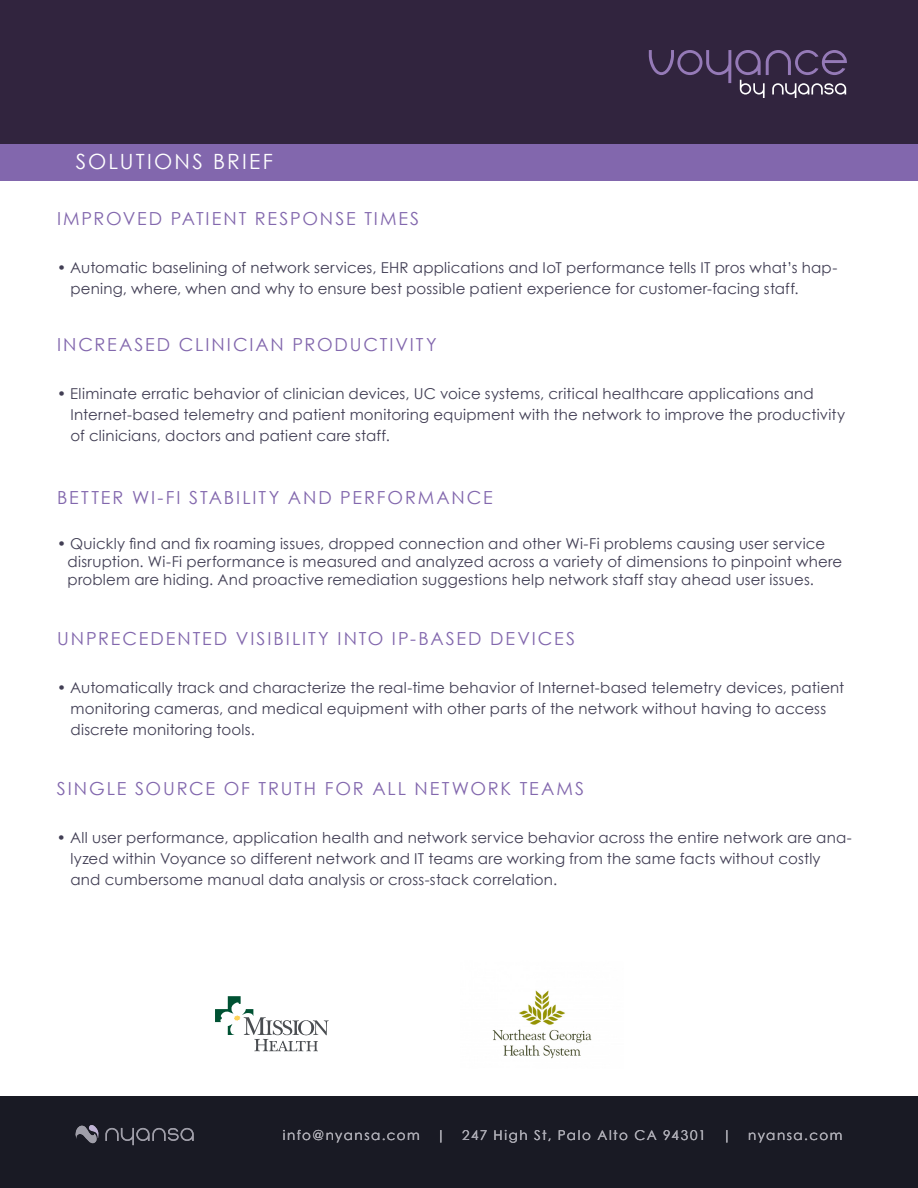
<style>
.page{position:relative;width:918px;height:1188px;background:#fff}
.page>*{position:absolute;margin:0;border:0;box-sizing:border-box;transform-origin:0 0}
.t1{font:21px "Century Gothic";letter-spacing:.105em;color:#fff}
.t2{font:18px "Century Gothic";letter-spacing:.105em;color:#8267ad}
.t3{font:15px/21px "Century Gothic";letter-spacing:.01em;color:#413e54}
.t4{font:13.5px "Century Gothic";letter-spacing:.11em;color:#fff}
</style>
<div class="page">
<div style="left:0;top:1096px;width:918px;height:92px;background:#191a24"></div>
<div style="left:0;top:0;width:918px;height:144px;background:#31243e"></div>
<svg style="left:649px;top:50px;width:198px;height:48px"></svg>
<div style="left:0;top:145px;width:918px;height:36px;background:#8267ad"></div>
<svg style="left:75px;top:1125px;width:119px;height:20px"></svg>
<svg style="left:215px;top:996px;width:114px;height:55px"></svg>
<img style="left:492px;top:990px;width:100px;height:69px">
<h1 class="t1" style="left:76px;top:149px;width:199px">SOLUTIONS BRIEF</h1>
<p class="t2" style="left:57px;top:208px;width:364px">IMPROVED PATIENT RESPONSE TIMES</p>
<p class="t3" style="left:70px;top:257px;width:768px;text-indent:-14px">• Automatic baselining of network services, EHR applications and IoT performance tells IT pros what’s hap&shy;pening, where, when and why to ensure best possible patient experience for customer-facing staff.</p>
<p class="t2" style="left:57px;top:334px;width:381px">INCREASED CLINICIAN PRODUCTIVITY</p>
<p class="t3" style="left:70px;top:383px;width:776px;text-indent:-14px">• Eliminate erratic behavior of clinician devices, UC voice systems, critical healthcare applications and<br>Internet-based telemetry and patient monitoring equipment with the network to improve the productivity of clinicians, doctors and patient care staff.</p>
<p class="t2" style="left:57px;top:487px;width:437px">BETTER WI-FI STABILITY AND PERFORMANCE</p>
<p class="t3" style="left:68px;top:535px;width:776px;line-height:18px;text-indent:-10px">• Quickly find and fix roaming issues, dropped connection and other Wi-Fi problems causing user service disruption. Wi-Fi performance is measured and analyzed across a variety of dimensions to pinpoint where problem are hiding. And proactive remediation suggestions help network staff stay ahead user issues.</p>
<p class="t2" style="left:57px;top:628px;width:519px">UNPRECEDENTED VISIBILITY INTO IP-BASED DEVICES</p>
<p class="t3" style="left:70px;top:677px;width:775px;text-indent:-13px">• Automatically track and characterize the real-time behavior of Internet-based telemetry devices, patient monitoring cameras, and medical equipment with other parts of the network without having to access discrete monitoring tools.</p>
<p class="t2" style="left:57px;top:778px;width:529px">SINGLE SOURCE OF TRUTH FOR ALL NETWORK TEAMS</p>
<p class="t3" style="left:70px;top:827px;width:783px;text-indent:-14px">• All user performance, application health and network service behavior across the entire network are ana&shy;lyzed within Voyance so different network and IT teams are working from the same facts without costly and cumbersome manual data analysis or cross-stack correlation.</p>
<p class="t4" style="left:283px;top:1127px;width:561px">info@nyansa.com | 247 High St, Palo Alto CA 94301 | nyansa.com</p>
</div>
